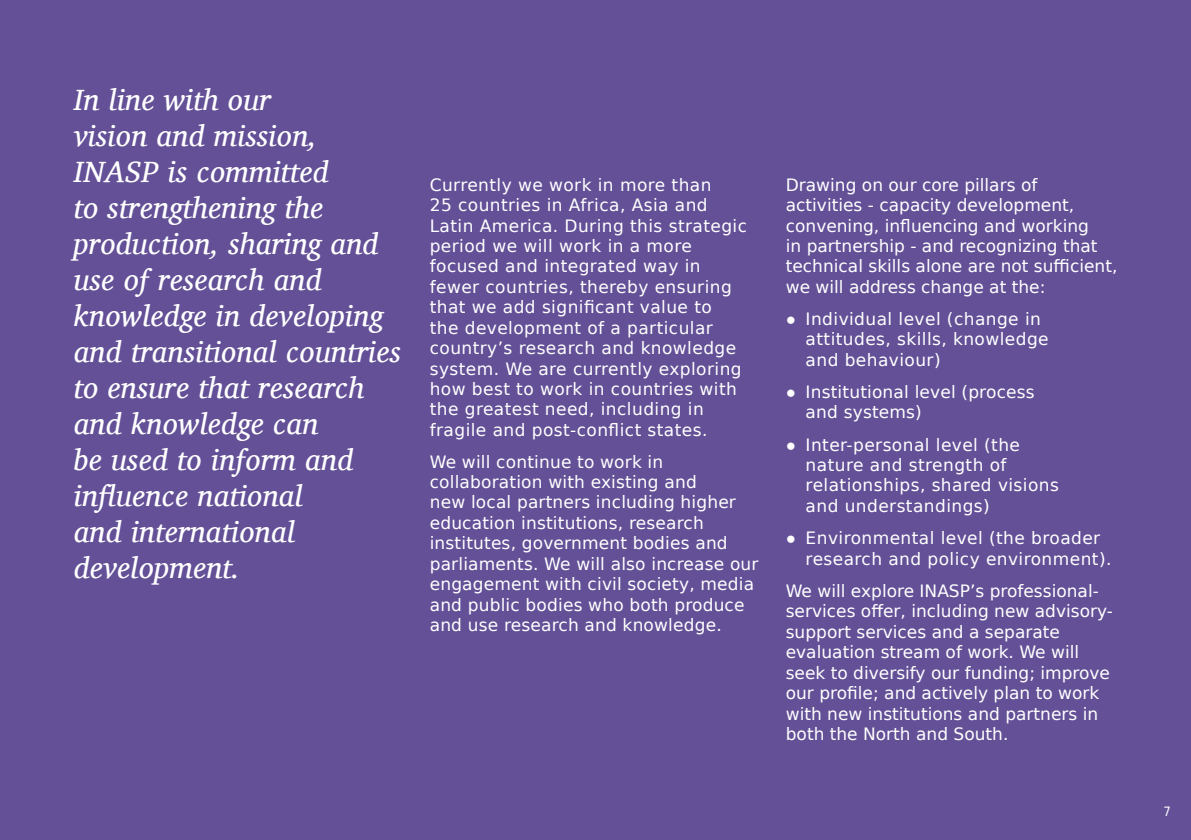
<style>
.page{position:relative;width:1191px;height:840px;background:#fff}
.page>*{position:absolute;margin:0;border:0;box-sizing:border-box;transform-origin:0 0}
.FIRST_PARA{font:italic 30px/36px "Charis SIL";letter-spacing:.01em;color:#fff}
.BULLETS{font:17px/20.4px "DejaVu Sans";letter-spacing:.01em;color:#fff}
.t1{font:12.8px "DejaVu Sans Condensed";color:#fff}
.s1{font-family:"Arial Narrow"}
</style>
<div class="page">
<div style="left:0;top:0;width:1191px;height:839px;background:#635097"></div>
<p class="FIRST_PARA" style="left:74px;top:81px;width:329px">In line with our<br>vision and mission,<br>INASP is committed<br>to strengthening the production, sharing and use of research and knowledge in developing and transitional countries to ensure that research and knowledge can<br>be used to inform and influence national<br>and international development.</p>
<p class="BULLETS" style="left:430px;top:174px;width:319px">Currently we work in more than<br>25 countries in Africa, Asia and<br>Latin America. During this strategic period we will work in a more focused and integrated way in fewer countries, thereby ensuring that we add significant value to<br>the development of a particular country’s research and knowledge system. We are currently exploring how best to work in countries with the greatest need, including in fragile and post-conflict states.</p>
<p class="BULLETS" style="left:430px;top:450px;width:330px">We will continue to work in collaboration with existing and<br>new local partners including higher education institutions, research institutes, government bodies and parliaments. We will also increase our engagement with civil society, media and public bodies who both produce and use research and knowledge.</p>
<p class="BULLETS" style="left:786px;top:174px;width:333px">Drawing on our core pillars of activities - capacity development, convening, influencing and working<br>in partnership - and recognizing that technical skills alone are not sufficient, we will address change at the:</p>
<p class="BULLETS" style="left:805px;top:308px;width:245px;text-indent:-20px"><span class="s1">●</span> Individual level (change in attitudes, skills, knowledge and behaviour)</p>
<p class="BULLETS" style="left:805px;top:381px;width:230px;text-indent:-20px"><span class="s1">●</span> Institutional level (process and systems)</p>
<p class="BULLETS" style="left:805px;top:433px;width:255px;text-indent:-20px"><span class="s1">●</span> Inter-personal level (the nature and strength of relationships, shared visions and understandings)</p>
<p class="BULLETS" style="left:805px;top:527px;width:307px;text-indent:-20px"><span class="s1">●</span> Environmental level (the broader research and policy environment).</p>
<p class="BULLETS" style="left:786px;top:580px;width:329px">We will explore INASP’s professional&shy;services offer, including new advisory&shy;support services and a separate evaluation stream of work. We will seek to diversify our funding; improve our profile; and actively plan to work with new institutions and partners in both the North and South.</p>
<p class="t1" style="left:1163px;top:799px;width:9px">7</p>
</div>
